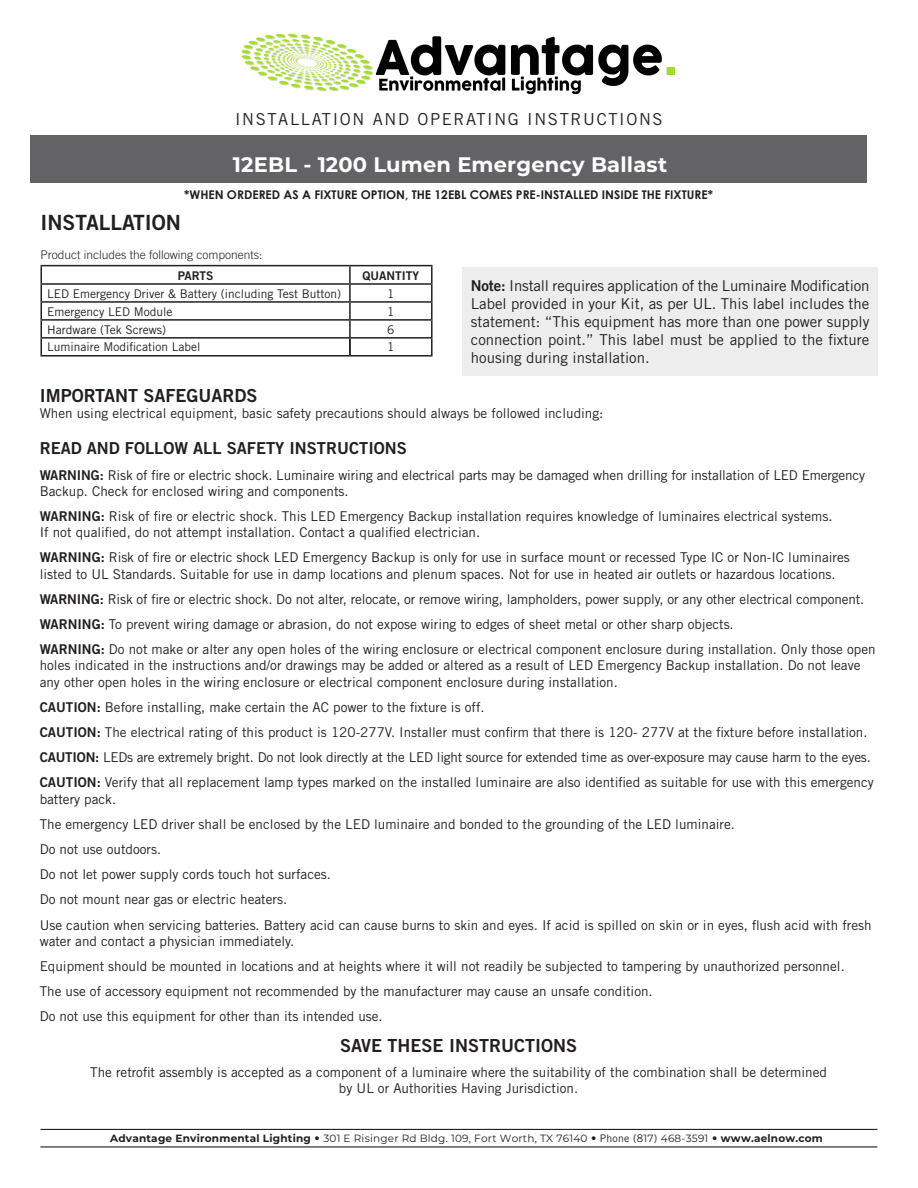
<style>
.page{position:relative;width:918px;height:1188px;background:#fff}
.page>*{position:absolute;margin:0;border:0;box-sizing:border-box;transform-origin:0 0}
.t1{font:700 21px "Montserrat";letter-spacing:.01em;color:#fff}
.t2{font:21px "Trade Gothic Bold Two";color:#231f20}
.t3{font:18px "Trade Gothic Bold Two";color:#231f20}
.t4{font:16.5px "Trade Gothic";letter-spacing:.1em;color:#231f20}
.t5{font:16.5px "Trade Gothic Bold Two";color:#231f20}
.t6{font:15px/18px "Trade Gothic";color:#231f20;text-align:justify}
.t7{font:13.5px/16.2px "Trade Gothic";color:#231f20}
.t8{font:12px "Trade Gothic";color:#231f20}
.t9{font:700 12px "Century Gothic";color:#231f20}
.t10{font:300 12px "Trade Gothic";color:#231f20}
.t11{font:12px "Trade Gothic Bold Two";color:#231f20}
.t12{font:10.5px "Montserrat";letter-spacing:.02em;color:#231f20}
.s1{font-family:"Trade Gothic Bold Two"}
.s2{font-weight:700}
.s3{font-family:"Trade Gothic"}
</style>
<div class="page">
<hr style="left:40px;top:1146px;width:837px;height:1px;background:#231f20">
<hr style="left:40px;top:1129px;width:837px;height:1px;background:#231f20">
<hr style="left:40px;top:265px;width:310px;height:1px;background:#231f20">
<hr style="left:350px;top:265px;width:83px;height:1px;background:#231f20">
<hr style="left:40px;top:283px;width:310px;height:2px;background:#231f20">
<hr style="left:350px;top:283px;width:83px;height:2px;background:#231f20">
<hr style="left:40px;top:301px;width:310px;height:2px;background:#231f20">
<hr style="left:350px;top:301px;width:83px;height:2px;background:#231f20">
<hr style="left:40px;top:319px;width:310px;height:2px;background:#231f20">
<hr style="left:350px;top:319px;width:83px;height:2px;background:#231f20">
<hr style="left:40px;top:337px;width:310px;height:2px;background:#231f20">
<svg style="left:40px;top:266px;width:2px;height:89px"></svg>
<hr style="left:350px;top:337px;width:83px;height:2px;background:#231f20">
<svg style="left:431px;top:266px;width:2px;height:89px"></svg>
<hr style="left:40px;top:355px;width:310px;height:2px;background:#231f20">
<hr style="left:350px;top:355px;width:83px;height:2px;background:#231f20">
<svg style="left:349px;top:266px;width:2px;height:89px"></svg>
<div style="left:462px;top:267px;width:416px;height:109px;background:#ededee"></div>
<div style="left:30px;top:135px;width:837px;height:47px;background:#636366"></div>
<img style="left:241px;top:33px;width:434px;height:61px">
<p class="t4" style="left:235px;top:109px;width:429px">INSTALLATION AND OPERATING INSTRUCTIONS</p>
<p class="t1" style="left:233px;top:149px;width:436px">12EBL - 1200 Lumen Emergency Ballast</p>
<p class="t9" style="left:184px;top:186px;width:530px">*WHEN ORDERED AS A FIXTURE OPTION, THE 12EBL COMES PRE-INSTALLED INSIDE THE FIXTURE*</p>
<p class="t2" style="left:40px;top:210px;width:142px">INSTALLATION</p>
<p class="t10" style="left:40px;top:247px;width:224px">Product includes the following components:</p>
<p class="t11" style="left:178px;top:268px;width:37px">PARTS</p>
<p class="t11" style="left:363px;top:268px;width:58px">QUANTITY</p>
<p class="t8" style="left:47px;top:286px;width:295px">LED Emergency Driver &amp; Battery (including Test Button)</p>
<p class="t8" style="left:387px;top:286px;width:9px">1</p>
<p class="t8" style="left:47px;top:304px;width:127px">Emergency LED Module</p>
<p class="t8" style="left:387px;top:304px;width:9px">1</p>
<p class="t8" style="left:47px;top:322px;width:120px">Hardware (Tek Screws)</p>
<p class="t8" style="left:387px;top:322px;width:9px">6</p>
<p class="t8" style="left:47px;top:340px;width:155px">Luminaire Modification Label</p>
<p class="t8" style="left:387px;top:340px;width:9px">1</p>
<p class="t6" style="left:471px;top:277px;width:400px"><span class="s1">Note:</span> Install requires application of the Luminaire Modification Label provided in your Kit, as per UL. This label includes the statement: “This equipment has more than one power supply connection point.” This label must be applied to the fixture housing during installation.</p>
<p class="t3" style="left:40px;top:385px;width:219px">IMPORTANT SAFEGUARDS</p>
<p class="t7" style="left:40px;top:405px;width:565px">When using electrical equipment, basic safety precautions should always be followed including:</p>
<p class="t5" style="left:40px;top:438px;width:369px">READ AND FOLLOW ALL SAFETY INSTRUCTIONS</p>
<p class="t7" style="left:40px;top:467px;width:827px"><span class="s1">WARNING:</span> Risk of fire or electric shock. Luminaire wiring and electrical parts may be damaged when drilling for installation of LED Emergency<br>Backup. Check for enclosed wiring and components.</p>
<p class="t7" style="left:40px;top:508px;width:794px"><span class="s1">WARNING:</span> Risk of fire or electric shock. This LED Emergency Backup installation requires knowledge of luminaires electrical systems.</p>
<p class="t7" style="left:40px;top:524px;width:442px">If not qualified, do not attempt installation. Contact a qualified electrician.</p>
<p class="t7" style="left:40px;top:549px;width:812px"><span class="s1">WARNING:</span> Risk of fire or electric shock LED Emergency Backup is only for use in surface mount or recessed Type IC or Non-IC luminaires listed to UL Standards. Suitable for use in damp locations and plenum spaces. Not for use in heated air outlets or hazardous locations.</p>
<p class="t7" style="left:40px;top:591px;width:826px"><span class="s1">WARNING:</span> Risk of fire or electric shock. Do not alter, relocate, or remove wiring, lampholders, power supply, or any other electrical component.</p>
<p class="t7" style="left:40px;top:616px;width:696px"><span class="s1">WARNING:</span> To prevent wiring damage or abrasion, do not expose wiring to edges of sheet metal or other sharp objects.</p>
<p class="t7" style="left:40px;top:641px;width:838px"><span class="s1">WARNING:</span> Do not make or alter any open holes of the wiring enclosure or electrical component enclosure during installation. Only those open holes indicated in the instructions and/or drawings may be added or altered as a result of LED Emergency Backup installation. Do not leave any other open holes in the wiring enclosure or electrical component enclosure during installation.</p>
<p class="t7" style="left:40px;top:699px;width:447px"><span class="s1">CAUTION:</span> Before installing, make certain the AC power to the fixture is off.</p>
<p class="t7" style="left:40px;top:724px;width:829px"><span class="s1">CAUTION:</span> The electrical rating of this product is 120-277V. Installer must confirm that there is 120- 277V at the fixture before installation.</p>
<p class="t7" style="left:40px;top:749px;width:833px"><span class="s1">CAUTION:</span> LEDs are extremely bright. Do not look directly at the LED light source for extended time as over-exposure may cause harm to the eyes.</p>
<p class="t7" style="left:40px;top:774px;width:836px"><span class="s1">CAUTION:</span> Verify that all replacement lamp types marked on the installed luminaire are also identified as suitable for use with this emergency battery pack.</p>
<p class="t7" style="left:40px;top:816px;width:697px">The emergency LED driver shall be enclosed by the LED luminaire and bonded to the grounding of the LED luminaire.</p>
<p class="t7" style="left:40px;top:841px;width:123px">Do not use outdoors.</p>
<p class="t7" style="left:40px;top:866px;width:293px">Do not let power supply cords touch hot surfaces.</p>
<p class="t7" style="left:40px;top:891px;width:249px">Do not mount near gas or electric heaters.</p>
<p class="t7" style="left:40px;top:917px;width:833px">Use caution when servicing batteries. Battery acid can cause burns to skin and eyes. If acid is spilled on skin or in eyes, flush acid with fresh water and contact a physician immediately.</p>
<p class="t7" style="left:40px;top:958px;width:807px">Equipment should be mounted in locations and at heights where it will not readily be subjected to tampering by unauthorized personnel.</p>
<p class="t7" style="left:40px;top:983px;width:615px">The use of accessory equipment not recommended by the manufacturer may cause an unsafe condition.</p>
<p class="t7" style="left:40px;top:1008px;width:345px">Do not use this equipment for other than its intended use.</p>
<p class="t3" style="left:340px;top:1034px;width:238px">SAVE THESE INSTRUCTIONS</p>
<p class="t7" style="left:90px;top:1064px;width:738px;text-align:center">The retrofit assembly is accepted as a component of a luminaire where the suitability of the combination shall be determined by UL or Authorities Having Jurisdiction.</p>
<p class="t12" style="left:110px;top:1131px;width:714px"><span class="s2">Advantage Environmental Lighting</span> <span class="s1">•</span> 301 E Risinger Rd Bldg. 109, Fort Worth, TX 76140 <span class="s1">•</span> <span class="s3">Phone (8</span>17<span class="s3">)</span> 468-3591 <span class="s1">•</span> <span class="s2">www.aelnow.com</span></p>
</div>
